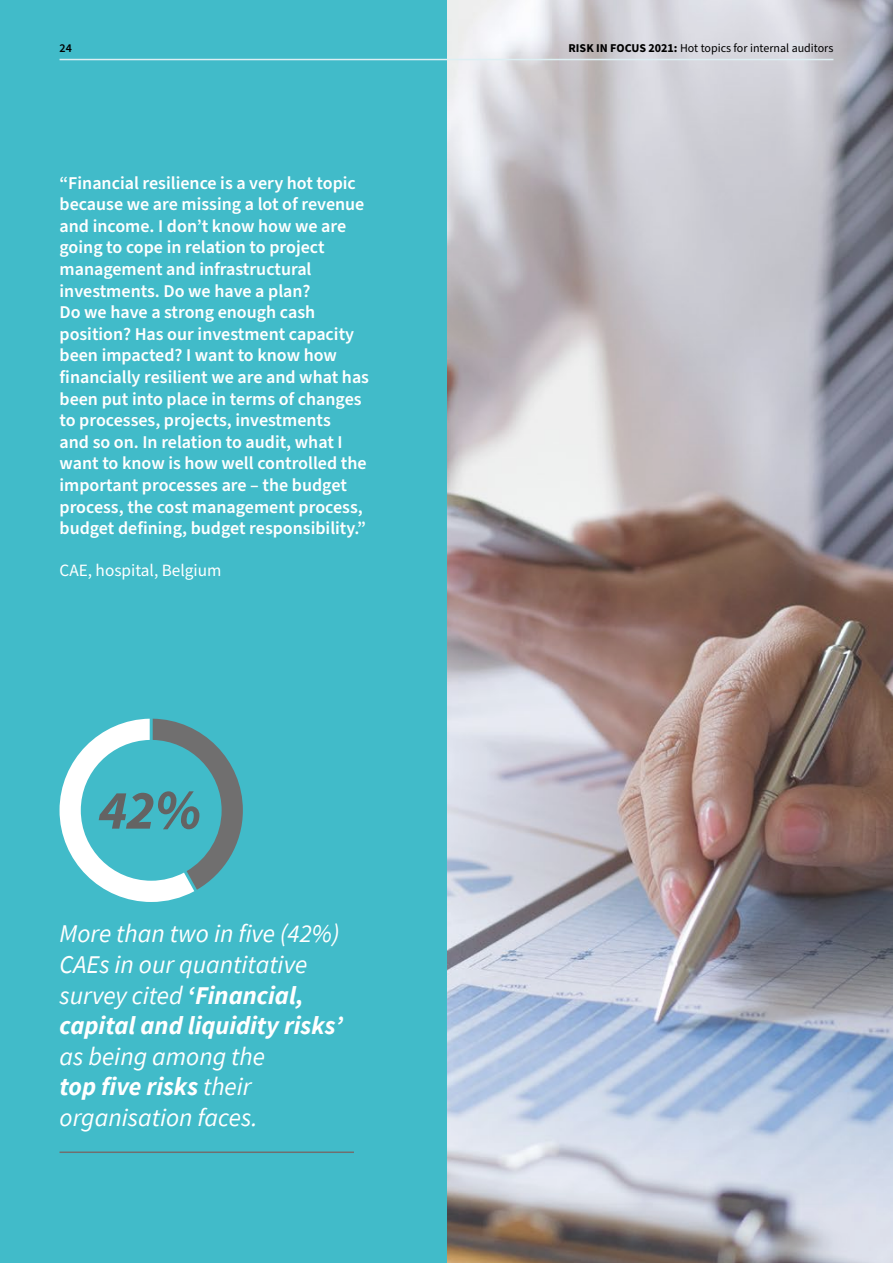
<style>
.page{position:relative;width:893px;height:1263px;background:#fff}
.page>*{position:absolute;margin:0;border:0;box-sizing:border-box;transform-origin:0 0}
.t1{font:italic 700 55.5px "Source Sans Pro";color:#646363}
.t2{font:italic 25.5px/30.6px "Source Sans Pro";color:#fff}
.t3{font:600 18px/21.6px "Source Sans Pro";color:#fff}
.t4{font:17.25px "Source Sans Pro";color:#fff}
.t5{font:12px "Source Sans Pro";color:#000}
.t6{font:600 12px "Source Sans Pro";color:#000}
.s1{font-weight:700}
</style>
<div class="page">
<img style="left:446px;top:0;width:447px;height:1263px">
<div style="left:0;top:0;width:446px;height:1263px;background:#41bbc9"></div>
<hr style="left:60px;top:59px;width:773px;height:1px;background:#dceff3">
<hr style="left:60px;top:1151px;width:294px;height:2px;background:#706f6f">
<svg style="left:60px;top:719px;width:183px;height:183px"></svg>
<p class="t6" style="left:60px;top:40px;width:14px">24</p>
<p class="t5" style="left:568px;top:40px;width:266px"><span class="s1">RISK IN FOCUS 2021:</span> Hot topics for internal auditors</p>
<p class="t3" style="left:60px;top:172px;width:311px">“Financial resilience is a very hot topic because we are missing a lot of revenue and income. I don’t know how we are going to cope in relation to project management and infrastructural investments. Do we have a plan?<br>Do we have a strong enough cash position? Has our investment capacity been impacted? I want to know how financially resilient we are and what has been put into place in terms of changes to processes, projects, investments<br>and so on. In relation to audit, what I want to know is how well controlled the important processes are – the budget process, the cost management process, budget defining, budget responsibility.”</p>
<p class="t4" style="left:60px;top:559px;width:163px">CAE, hospital, Belgium</p>
<h1 class="t1" style="left:98px;top:772px;width:105px">42%</h1>
<h2 class="t2" style="left:60px;top:918px;width:285px">More than two in five (42%)<br>CAEs in our quantitative survey cited <span class="s1">‘Financial, capital and liquidity risks’</span></h2>
<h2 class="t2" style="left:60px;top:1041px;width:207px">as being among the <span class="s1">top five risks</span> their organisation faces.</h2>
</div>
